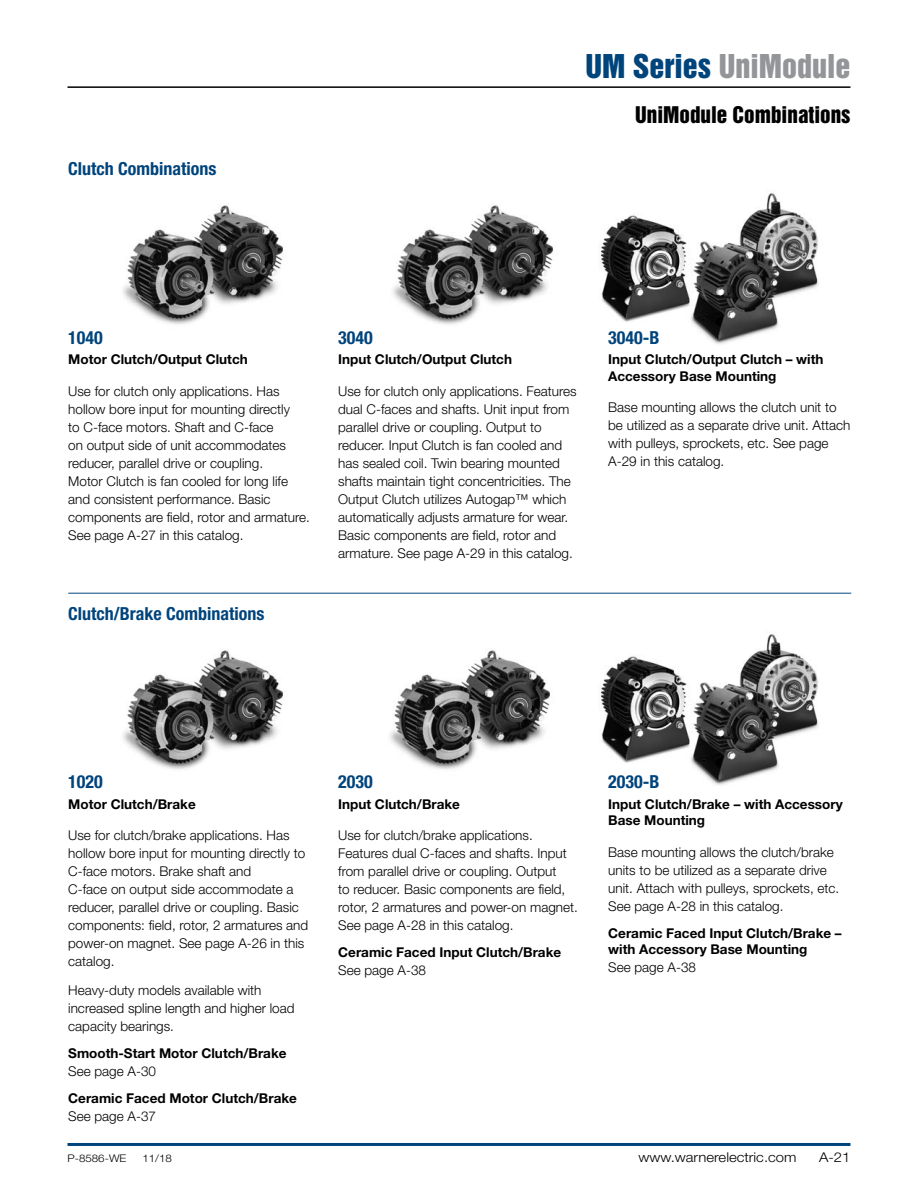
<style>
.page{position:relative;width:918px;height:1188px;background:#fff}
.page>*{position:absolute;margin:0;border:0;box-sizing:border-box;transform-origin:0 0}
.Header-Right_Page{font:30px "Helvetica Inserat LT Std";color:#939598}
.Sub-Header_RightPage{font:21px "Helvetica Inserat LT Std";color:#000}
.Subheads{font:700 condensed 18px "Helvetica Neue LT Std";color:#00447c}
.Body_Helv_NeueLTstd{font:300 13.5px/18px "Helvetica Neue LT Std";color:#000}
.Paragraph_Sub_Head_B{font:700 13.5px/16.5px "Helvetica Neue LT Std";color:#000}
.Body_Helv_NeueLTstd-2{font:700 13.5px/18px "Helvetica Neue LT Std";color:#000}
.Body_Helv_NeueLTstd-3{font:300 13.5px "Helvetica Neue LT Std";color:#000;scale:1.1 1}
.t1{font:300 10.5px "Helvetica Neue LT Std";color:#000;scale:1.1 1}
.s1{color:#00447c}
.s2{font-weight:300}
</style>
<div class="page">
<hr style="left:68px;top:86px;width:782px;height:2px;background:#000">
<hr style="left:68px;top:1143px;width:782px;height:3px;background:#00447c">
<img style="left:123px;top:205px;width:160px;height:120px">
<img style="left:393px;top:205px;width:160px;height:120px">
<img style="left:123px;top:650px;width:160px;height:120px">
<img style="left:390px;top:650px;width:160px;height:120px">
<img style="left:600px;top:193px;width:219px;height:151px">
<img style="left:600px;top:634px;width:219px;height:151px">
<hr style="left:68px;top:593px;width:783px;height:1px;background:#00467f">
<p class="Subheads" style="left:68px;top:158px;width:150px">Clutch Combinations</p>
<p class="Header-Right_Page" style="left:585px;top:48px;width:267px"><span class="s1">UM Series</span> UniModule</p>
<p class="Sub-Header_RightPage" style="left:635px;top:102px;width:217px">UniModule Combinations</p>
<p class="Subheads" style="left:68px;top:326px;width:36px">1040</p>
<p class="Paragraph_Sub_Head_B" style="left:68px;top:351px;width:181px">Motor Clutch/Output Clutch</p>
<p class="Body_Helv_NeueLTstd" style="left:68px;top:382px;width:243px">Use for clutch only applications. Has hollow bore input for mounting directly<br>to C-face motors. Shaft and C-face<br>on output side of unit accommodates reducer, parallel drive or coupling.<br>Motor Clutch is fan cooled for long life and consistent performance. Basic components are field, rotor and armature.<br>See page A-27 in this catalog.</p>
<p class="Subheads" style="left:68px;top:602px;width:198px">Clutch/Brake Combinations</p>
<p class="Subheads" style="left:338px;top:326px;width:36px">3040</p>
<p class="Paragraph_Sub_Head_B" style="left:338px;top:351px;width:175px">Input Clutch/Output Clutch</p>
<p class="Body_Helv_NeueLTstd" style="left:338px;top:382px;width:240px">Use for clutch only applications. Features dual C-faces and shafts. Unit input from parallel drive or coupling. Output to reducer. Input Clutch is fan cooled and has sealed coil. Twin bearing mounted shafts maintain tight concentricities. The Output Clutch utilizes Autogap™ which automatically adjusts armature for wear.<br>Basic components are field, rotor and armature. See page A-29 in this catalog.</p>
<p class="Subheads" style="left:608px;top:326px;width:53px">3040-B</p>
<p class="Paragraph_Sub_Head_B" style="left:608px;top:351px;width:217px">Input Clutch/Output Clutch – with<br>Accessory Base Mounting</p>
<p class="Body_Helv_NeueLTstd" style="left:608px;top:398px;width:244px">Base mounting allows the clutch unit to be utilized as a separate drive unit. Attach with pulleys, sprockets, etc. See page A-29 in this catalog.</p>
<p class="Subheads" style="left:68px;top:770px;width:36px">1020</p>
<p class="Paragraph_Sub_Head_B" style="left:68px;top:795px;width:129px">Motor Clutch/Brake</p>
<p class="Body_Helv_NeueLTstd" style="left:68px;top:826px;width:242px">Use for clutch/brake applications. Has hollow bore input for mounting directly to C-face motors. Brake shaft and<br>C-face on output side accommodate a reducer, parallel drive or coupling. Basic components: field, rotor, 2 armatures and power-on magnet. See page A-26 in this catalog.</p>
<p class="Body_Helv_NeueLTstd" style="left:68px;top:981px;width:228px">Heavy-duty models available with increased spline length and higher load capacity bearings.</p>
<p class="Body_Helv_NeueLTstd-2" style="left:68px;top:1044px;width:220px">Smooth-Start Motor Clutch/Brake<br><span class="s2">See page A-30</span></p>
<p class="Body_Helv_NeueLTstd-2" style="left:68px;top:1089px;width:230px">Ceramic Faced Motor Clutch/Brake<br><span class="s2">See page A-37</span></p>
<p class="Subheads" style="left:338px;top:770px;width:36px">2030</p>
<p class="Paragraph_Sub_Head_B" style="left:338px;top:795px;width:123px">Input Clutch/Brake</p>
<p class="Body_Helv_NeueLTstd" style="left:338px;top:826px;width:241px">Use for clutch/brake applications.<br>Features dual C-faces and shafts. Input from parallel drive or coupling. Output<br>to reducer. Basic components are field, rotor, 2 armatures and power-on magnet.<br>See page A-28 in this catalog.</p>
<p class="Body_Helv_NeueLTstd-2" style="left:338px;top:943px;width:224px">Ceramic Faced Input Clutch/Brake<br><span class="s2">See page A-38</span></p>
<p class="Subheads" style="left:608px;top:770px;width:53px">2030-B</p>
<p class="Paragraph_Sub_Head_B" style="left:608px;top:795px;width:236px">Input Clutch/Brake – with Accessory<br>Base Mounting</p>
<p class="Body_Helv_NeueLTstd" style="left:608px;top:843px;width:233px">Base mounting allows the clutch/brake units to be utilized as a separate drive unit. Attach with pulleys, sprockets, etc.<br>See page A-28 in this catalog.</p>
<p class="Body_Helv_NeueLTstd-2" style="left:608px;top:925px;width:235px;line-height:16.5px">Ceramic Faced Input Clutch/Brake – with Accessory Base Mounting</p>
<p class="Body_Helv_NeueLTstd" style="left:608px;top:958px;width:89px">See page A-38</p>
<p class="t1" style="left:68px;top:1152px;width:55px">P-8586-WE</p>
<p class="t1" style="left:142px;top:1152px;width:28px">11/18</p>
<p class="Body_Helv_NeueLTstd-3" style="left:639px;top:1149px;width:145px">www.warnerelectric.com</p>
<p class="Body_Helv_NeueLTstd-3" style="left:819px;top:1149px;width:30px">A-21</p>
</div>
